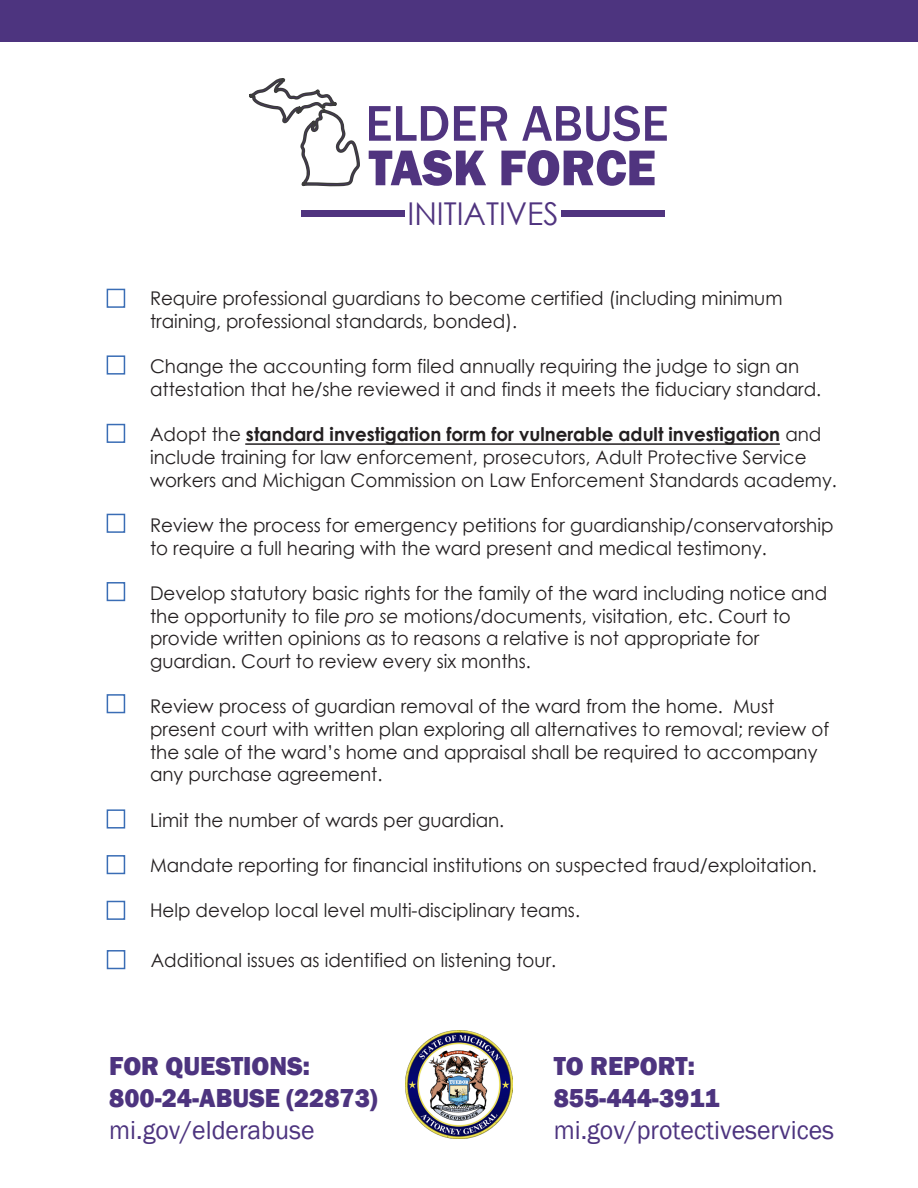
<style>
.page{position:relative;width:918px;height:1188px;background:#fff}
.page>*{position:absolute;margin:0;border:0;box-sizing:border-box;transform-origin:0 0}
.t1{font:500 51.9px "Franklin Gothic";color:#50347f}
.t2{font:800 51.9px "Franklin Gothic";color:#50347f}
.t3{font:31.5px "Century Gothic";color:#50347f}
.t4{font:800 26.7px/32.1px "Franklin Gothic";color:#4d347f}
.t5{font:26.7px "Franklin Gothic";color:#4d347f}
.t6{font:18.9px/22.6px "Century Gothic";color:#231f20}
.s1{font-weight:700}
.s2{font-style:italic}
</style>
<div class="page">
<div style="left:0;top:0;width:918px;height:41px;background:#4d347f"></div>
<svg style="left:249px;top:78px;width:111px;height:109px"></svg>
<div style="left:301px;top:210px;width:104px;height:7px;background:#50347f"></div>
<div style="left:562px;top:210px;width:103px;height:7px;background:#50347f"></div>
<svg style="left:106px;top:288px;width:20px;height:632px"></svg>
<hr style="left:245px;top:443px;width:535px;height:2px;background:#231f20">
<div style="left:107px;top:950px;width:18px;height:19px;border:2px solid #3a6db5"></div>
<img style="left:405px;top:1031px;width:108px;height:108px">
<h1 class="t1" style="left:365px;top:91px;width:305px">ELDER ABUSE</h1>
<h1 class="t2" style="left:369px;top:134px;width:289px">TASK FORCE</h1>
<h2 class="t3" style="left:408px;top:192px;width:153px">INITIATIVES</h2>
<p class="t6" style="left:150px;top:287px;width:634px">Require professional guardians to become certified (including minimum training, professional standards, bonded).</p>
<p class="t6" style="left:150px;top:355px;width:673px">Change the accounting form filed annually requiring the judge to sign an attestation that he/she reviewed it and finds it meets the fiduciary standard.</p>
<p class="t6" style="left:150px;top:423px;width:688px">Adopt the <span class="s1">standard investigation form for vulnerable adult investigation</span> and include training for law enforcement, prosecutors, Adult Protective Service workers and Michigan Commission on Law Enforcement Standards academy.</p>
<p class="t6" style="left:150px;top:514px;width:685px">Review the process for emergency petitions for guardianship/conservatorship to require a full hearing with the ward present and medical testimony.</p>
<p class="t6" style="left:150px;top:582px;width:679px">Develop statutory basic rights for the family of the ward including notice and the opportunity to file <span class="s2">pro se</span> motions/documents, visitation, etc. Court to provide written opinions as to reasons a relative is not appropriate for guardian. Court to review every six months.</p>
<p class="t6" style="left:150px;top:695px;width:681px">Review process of guardian removal of the ward from the home. Must present court with written plan exploring all alternatives to removal; review of the sale of the ward’s home and appraisal shall be required to accompany any purchase agreement.</p>
<p class="t6" style="left:150px;top:808px;width:356px">Limit the number of wards per guardian.</p>
<p class="t6" style="left:150px;top:854px;width:668px">Mandate reporting for financial institutions on suspected fraud/exploitation.</p>
<p class="t6" style="left:150px;top:899px;width:432px">Help develop local level multi-disciplinary teams.</p>
<p class="t6" style="left:151px;top:948px;width:407px">Additional issues as identified on listening tour.</p>
<h3 class="t4" style="left:109px;top:1050px;width:270px">FOR QUESTIONS:<br>800-24-ABUSE (22873)</h3>
<h3 class="t5" style="left:109px;top:1113px;width:207px">mi.gov/elderabuse</h3>
<h3 class="t4" style="left:554px;top:1050px;width:167px">TO REPORT:<br>855-444-3911</h3>
<h3 class="t5" style="left:554px;top:1113px;width:282px">mi.gov/protectiveservices</h3>
</div>
